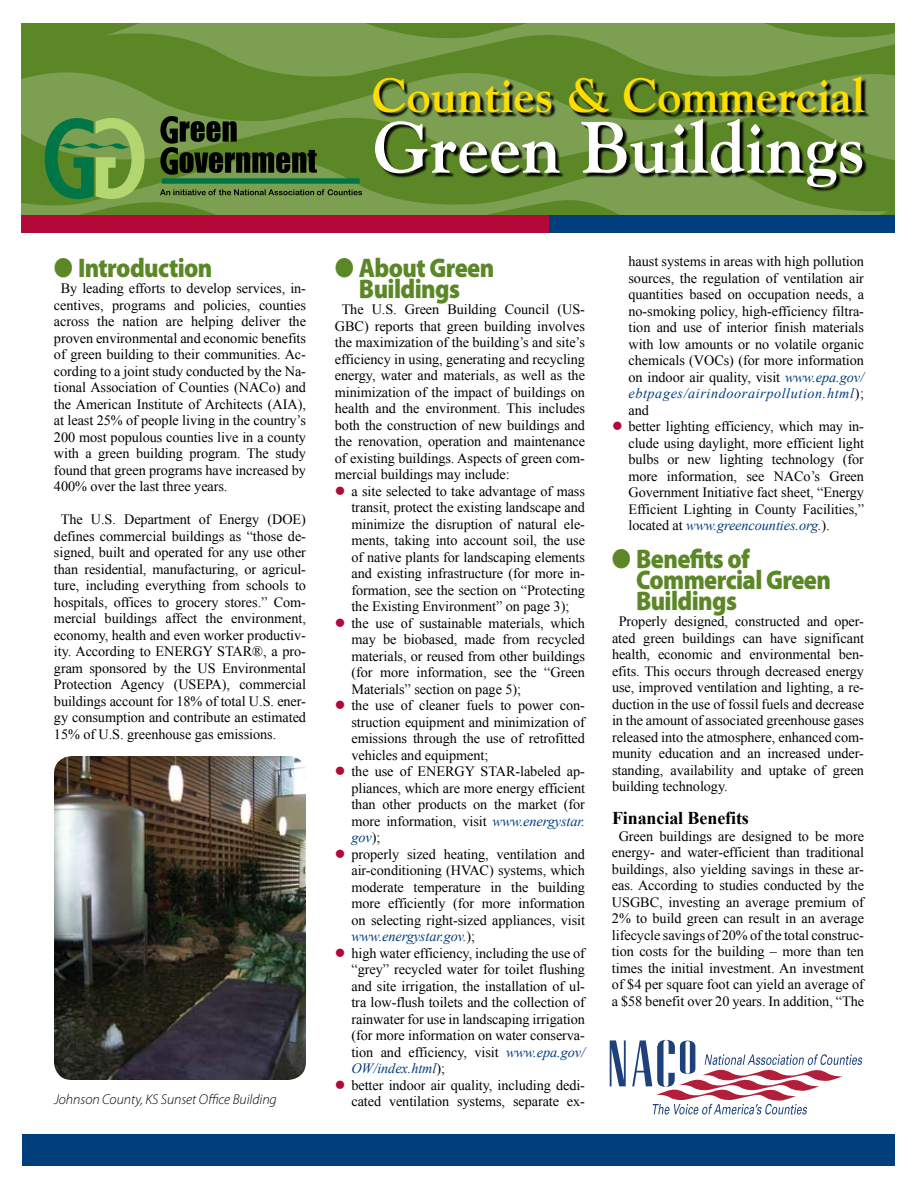
<style>
.page{position:relative;width:918px;height:1188px;background:#fff}
.page>*{position:absolute;margin:0;border:0;box-sizing:border-box;transform-origin:0 0}
.t1{font:700 72px "Goudy Std";color:#fff}
.t2{font:700 48px "Goudy Std";color:#fd0}
.t3{font:900 27px/21px "Myriad Pro";letter-spacing:-.025em;color:#5c8727;text-align:center;scale:.9 1}
.t4{font:700 18px "Times New Roman";letter-spacing:-.005em;color:#000}
.t5{font:14.25px/16.5px "Times New Roman";letter-spacing:-.005em;color:#000;text-align:justify}
.t6{font:italic 300 14.25px "Myriad Pro";letter-spacing:-.005em;color:#000}
.s1{font-style:italic;color:#003e7e}
</style>
<div class="page">
<div style="left:0;top:1134px;width:918px;height:54px;background:#003e7e"></div>
<div style="left:0;top:0;width:22px;height:1188px;background:#fff"></div>
<div style="left:0;top:1166px;width:918px;height:22px;background:#fff"></div>
<svg style="left:21px;top:168px;width:868px;height:47px;background:#719642"></svg>
<svg style="left:21px;top:63px;width:874px;height:105px;background:#6b923b"></svg>
<svg style="left:106px;top:23px;width:789px;height:62px;background:#6d933d"></svg>
<div style="left:0;top:215px;width:552px;height:17px;background:#b30838"></div>
<div style="left:549px;top:215px;width:369px;height:18px;background:#003e7e"></div>
<svg style="left:159px;top:114px;width:158px;height:62px;background:#445d26"></svg>
<svg style="left:160px;top:189px;width:202px;height:6px"></svg>
<svg style="left:43px;top:116px;width:103px;height:85px;background:#639c4d"></svg>
<div style="left:162px;top:178px;width:198px;height:6px;background:#007647"></div>
<svg style="left:610px;top:1040px;width:16px;height:46px"></svg>
<svg style="left:632px;top:1040px;width:230px;height:74px"></svg>
<div style="left:0;top:0;width:20px;height:1188px;background:#fff"></div>
<div style="left:896px;top:0;width:22px;height:1188px;background:#fff"></div>
<div style="left:375px;top:79px;width:495px;height:39px;background:#000;opacity:.95"></div>
<div style="left:376px;top:120px;width:492px;height:72px;background:#000;opacity:.95"></div>
<img style="left:54px;top:756px;width:252px;height:324px">
<h3 class="t3" style="left:54px;top:257px;width:178px">● Introduction</h3>
<p class="t5" style="left:54px;top:280px;width:254px;text-indent:7px">By leading efforts to develop services, in&shy;centives, programs and policies, counties across the nation are helping deliver the proven environmental and economic benefits of green building to their communities. Ac&shy;cording to a joint study conducted by the Na&shy;tional Association of Counties (NACo) and the American Institute of Architects (AIA), at least 25% of people living in the country’s 200 most populous counties live in a county with a green building program. The study found that green programs have increased by 400% over the last three years.</p>
<p class="t5" style="left:54px;top:511px;width:254px;text-indent:7px">The U.S. Department of Energy (DOE) defines commercial buildings as “those de&shy;signed, built and operated for any use other than residential, manufacturing, or agricul&shy;ture, including everything from schools to hospitals, offices to grocery stores.” Com&shy;mercial buildings affect the environment, economy, health and even worker productiv&shy;ity. According to ENERGY STAR®, a pro&shy;gram sponsored by the US Environmental Protection Agency (USEPA), commercial buildings account for 18% of total U.S. ener&shy;gy consumption and contribute an estimated 15% of U.S. greenhouse gas emissions.</p>
<p class="t6" style="left:54px;top:1092px;width:224px">Johnson County, KS Sunset Office Building</p>
<h2 class="t2" style="left:372px;top:67px;width:495px">Counties &amp; Commercial</h2>
<h1 class="t1" style="left:373px;top:104px;width:494px">Green Buildings</h1>
<h3 class="t3" style="left:335px;top:257px;width:179px">● About Green<br>Buildings</h3>
<p class="t5" style="left:335px;top:301px;width:252px;text-indent:7px">The U.S. Green Building Council (US-GBC) reports that green building involves the maximization of the building’s and site’s efficiency in using, generating and recycling energy, water and materials, as well as the minimization of the impact of buildings on health and the environment. This includes both the construction of new buildings and the renovation, operation and maintenance of existing buildings. Aspects of green com&shy;mercial buildings may include:</p>
<p class="t5" style="left:351px;top:483px;width:235px;text-align:left">a site selected to take advantage of mass transit, protect the existing landscape and minimize the disruption of natural ele&shy;ments, taking into account soil, the use of native plants for landscaping elements and existing infrastructure (for more in&shy;formation, see the section on “Protecting the Existing Environment” on page 3); the use of sustainable materials, which may be biobased, made from recycled materials, or reused from other buildings (for more information, see the “Green Materials” section on page 5);<br>the use of cleaner fuels to power con&shy;struction equipment and minimization of emissions through the use of retrofitted vehicles and equipment;<br>the use of ENERGY STAR-labeled ap&shy;pliances, which are more energy efficient than other products on the market (for more information, visit <span class="s1">www.energystar. gov</span>);<br>properly sized heating, ventilation and air-conditioning (HVAC) systems, which moderate temperature in the building more efficiently (for more information on selecting right-sized appliances, visit <span class="s1">www.energystar.gov.</span>);<br>high water efficiency, including the use of “grey” recycled water for toilet flushing and site irrigation, the installation of ul&shy;tra low-flush toilets and the collection of rainwater for use in landscaping irrigation (for more information on water conserva&shy;tion and efficiency, visit <span class="s1">www.epa.gov/ OW/index.html</span>);<br>better indoor air quality, including dedi&shy;cated ventilation systems, separate ex-</p>
<p class="t5" style="left:629px;top:253px;width:237px;text-align:left">haust systems in areas with high pollution sources, the regulation of ventilation air quantities based on occupation needs, a no-smoking policy, high-efficiency filtra&shy;tion and use of interior finish materials with low amounts or no volatile organic chemicals (VOCs) (for more information on indoor air quality, visit <span class="s1">www.epa.gov/ ebtpages/airindoorairpollution.html</span>); and<br>better lighting efficiency, which may in&shy;clude using daylight, more efficient light bulbs or new lighting technology (for more information, see NACo’s Green Government Initiative fact sheet, “Energy Efficient Lighting in County Facilities,” located at <span class="s1">www.greencounties.org.</span>).</p>
<h3 class="t3" style="left:636px;top:549px;width:218px;text-align:left;text-indent:-24px">● Benefits of<br>Commercial Green<br>Buildings</h3>
<p class="t5" style="left:612px;top:613px;width:254px;text-indent:7px">Properly designed, constructed and oper&shy;ated green buildings can have significant health, economic and environmental ben&shy;efits. This occurs through decreased energy use, improved ventilation and lighting, a re&shy;duction in the use of fossil fuels and decrease in the amount of associated greenhouse gases released into the atmosphere, enhanced com&shy;munity education and an increased under&shy;standing, availability and uptake of green building technology.</p>
<p class="t4" style="left:612px;top:808px;width:138px">Financial Benefits</p>
<p class="t5" style="left:612px;top:828px;width:254px;text-align:center">Green buildings are designed to be more energy- and water-efficient than traditional buildings, also yielding savings in these ar&shy;eas. According to studies conducted by the USGBC, investing an average premium of 2% to build green can result in an average lifecycle savings of 20% of the total construc&shy;tion costs for the building – more than ten times the initial investment. An investment of $4 per square foot can yield an average of a $58 benefit over 20 years. In addition, “The</p>
</div>
